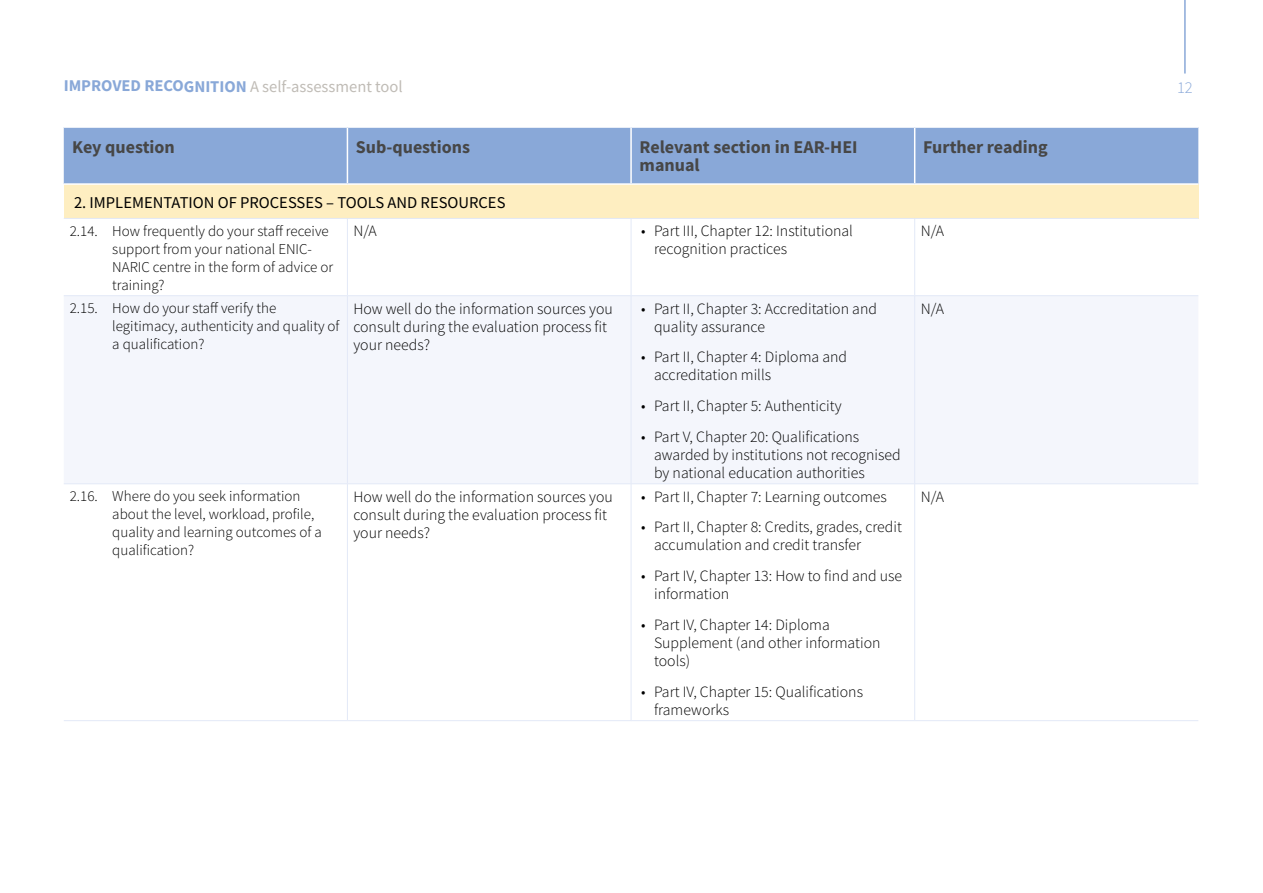
<style>
.page{position:relative;width:1263px;height:893px;background:#fff}
.page>*{position:absolute;margin:0;border:0;box-sizing:border-box;transform-origin:0 0}
.t1{font:700 18px/18px "Source Sans Pro";color:#474747}
.t2{font:16.5px "Source Sans Pro";color:#000}
.t3{font:16.5px "Source Sans Pro";letter-spacing:-.005em;color:#c0bcb6}
.t4{font:300 16.5px "Source Sans Pro";color:#89a8d8}
.t5{font:300 15.75px/18px "Source Sans Pro";color:#000}
.t6{font:300 15px/18px "Source Sans Pro";color:#000}
.s1{font-weight:700;color:#89a8d8}
</style>
<div class="page">
<hr style="left:1184px;top:0;width:2px;height:74px;background:#89a8d8">
<div style="left:64px;top:128px;width:1134px;height:55px;background:#89a8d8"></div>
<div style="left:64px;top:184px;width:1134px;height:34px;background:#feeec1"></div>
<div style="left:64px;top:296px;width:1134px;height:187px;background:#f4f6fc"></div>
<hr style="left:347px;top:128px;width:1px;height:55px;background:#fff">
<hr style="left:630px;top:128px;width:2px;height:55px;background:#fff">
<hr style="left:914px;top:128px;width:1px;height:55px;background:#fff">
<hr style="left:64px;top:183px;width:283px;height:2px;background:#fff">
<hr style="left:347px;top:183px;width:284px;height:2px;background:#fff">
<hr style="left:631px;top:183px;width:284px;height:2px;background:#fff">
<hr style="left:915px;top:183px;width:283px;height:2px;background:#fff">
<hr style="left:64px;top:218px;width:283px;height:1px;background:#e3e9f7">
<hr style="left:347px;top:218px;width:284px;height:1px;background:#e3e9f7">
<hr style="left:347px;top:219px;width:1px;height:76px;background:#e3e9f7">
<hr style="left:631px;top:218px;width:284px;height:1px;background:#e3e9f7">
<hr style="left:631px;top:219px;width:1px;height:76px;background:#e3e9f7">
<hr style="left:915px;top:218px;width:283px;height:1px;background:#e3e9f7">
<hr style="left:914px;top:219px;width:1px;height:76px;background:#e3e9f7">
<hr style="left:347px;top:484px;width:1px;height:236px;background:#e3e9f7">
<hr style="left:631px;top:484px;width:1px;height:236px;background:#e3e9f7">
<hr style="left:914px;top:484px;width:1px;height:236px;background:#e3e9f7">
<hr style="left:64px;top:720px;width:283px;height:1px;background:#e3e9f7">
<hr style="left:347px;top:720px;width:284px;height:1px;background:#e3e9f7">
<hr style="left:631px;top:720px;width:284px;height:1px;background:#e3e9f7">
<hr style="left:915px;top:720px;width:283px;height:1px;background:#e3e9f7">
<hr style="left:64px;top:295px;width:283px;height:1px;background:#e3e9f7">
<hr style="left:347px;top:295px;width:284px;height:1px;background:#e3e9f7">
<hr style="left:347px;top:296px;width:1px;height:187px;background:#e3e9f7">
<hr style="left:631px;top:295px;width:284px;height:1px;background:#e3e9f7">
<hr style="left:631px;top:296px;width:1px;height:187px;background:#e3e9f7">
<hr style="left:915px;top:295px;width:283px;height:1px;background:#e3e9f7">
<hr style="left:914px;top:296px;width:1px;height:187px;background:#e3e9f7">
<hr style="left:64px;top:483px;width:283px;height:1px;background:#e3e9f7">
<hr style="left:347px;top:483px;width:284px;height:1px;background:#e3e9f7">
<hr style="left:631px;top:483px;width:284px;height:1px;background:#e3e9f7">
<hr style="left:915px;top:483px;width:283px;height:1px;background:#e3e9f7">
<p class="t3" style="left:64px;top:76px;width:340px"><span class="s1">IMPROVED RECOGNITION</span> A self-assessment tool</p>
<p class="t4" style="left:1177px;top:78px;width:17px">12</p>
<p class="t1" style="left:72px;top:138px;width:104px">Key question</p>
<p class="t1" style="left:356px;top:138px;width:116px">Sub-questions</p>
<p class="t1" style="left:639px;top:138px;width:220px">Relevant section in EAR-HEI manual</p>
<p class="t1" style="left:923px;top:138px;width:126px">Further reading</p>
<p class="t2" style="left:74px;top:192px;width:433px">2. IMPLEMENTATION OF PROCESSES – TOOLS AND RESOURCES</p>
<p class="t6" style="left:112px;top:222px;width:222px;text-indent:-43px">2.14. How frequently do your staff receive support from your national ENIC-<br>NARIC centre in the form of advice or training?</p>
<p class="t5" style="left:353px;top:222px;width:25px">N/A</p>
<p class="t5" style="left:654px;top:222px;width:200px;text-indent:-13px">• Part III, Chapter 12: Institutional recognition practices</p>
<p class="t5" style="left:921px;top:222px;width:25px">N/A</p>
<p class="t6" style="left:112px;top:299px;width:229px;text-indent:-43px">2.15. How do your staff verify the legitimacy, authenticity and quality of a qualification?</p>
<p class="t5" style="left:353px;top:299px;width:261px">How well do the information sources you consult during the evaluation process fit your needs?</p>
<p class="t5" style="left:654px;top:299px;width:224px;text-indent:-13px">• Part II, Chapter 3: Accreditation and quality assurance</p>
<p class="t5" style="left:654px;top:348px;width:194px;text-indent:-13px">• Part II, Chapter 4: Diploma and accreditation mills</p>
<p class="t5" style="left:641px;top:397px;width:202px">• Part II, Chapter 5: Authenticity</p>
<p class="t5" style="left:654px;top:428px;width:248px;text-indent:-13px">• Part V, Chapter 20: Qualifications awarded by institutions not recognised by national education authorities</p>
<p class="t5" style="left:921px;top:299px;width:25px">N/A</p>
<p class="t6" style="left:112px;top:487px;width:211px;text-indent:-43px">2.16. Where do you seek information about the level, workload, profile, quality and learning outcomes of a qualification?</p>
<p class="t5" style="left:353px;top:487px;width:261px">How well do the information sources you consult during the evaluation process fit your needs?</p>
<p class="t5" style="left:641px;top:487px;width:247px">• Part II, Chapter 7: Learning outcomes</p>
<p class="t5" style="left:654px;top:518px;width:249px;text-indent:-13px">• Part II, Chapter 8: Credits, grades, credit accumulation and credit transfer</p>
<p class="t5" style="left:654px;top:567px;width:250px;text-indent:-13px">• Part IV, Chapter 13: How to find and use information</p>
<p class="t5" style="left:654px;top:616px;width:228px;text-indent:-13px">• Part IV, Chapter 14: Diploma<br>Supplement (and other information tools)</p>
<p class="t5" style="left:654px;top:682px;width:210px;text-indent:-13px">• Part IV, Chapter 15: Qualifications frameworks</p>
<p class="t5" style="left:921px;top:487px;width:25px">N/A</p>
</div>
